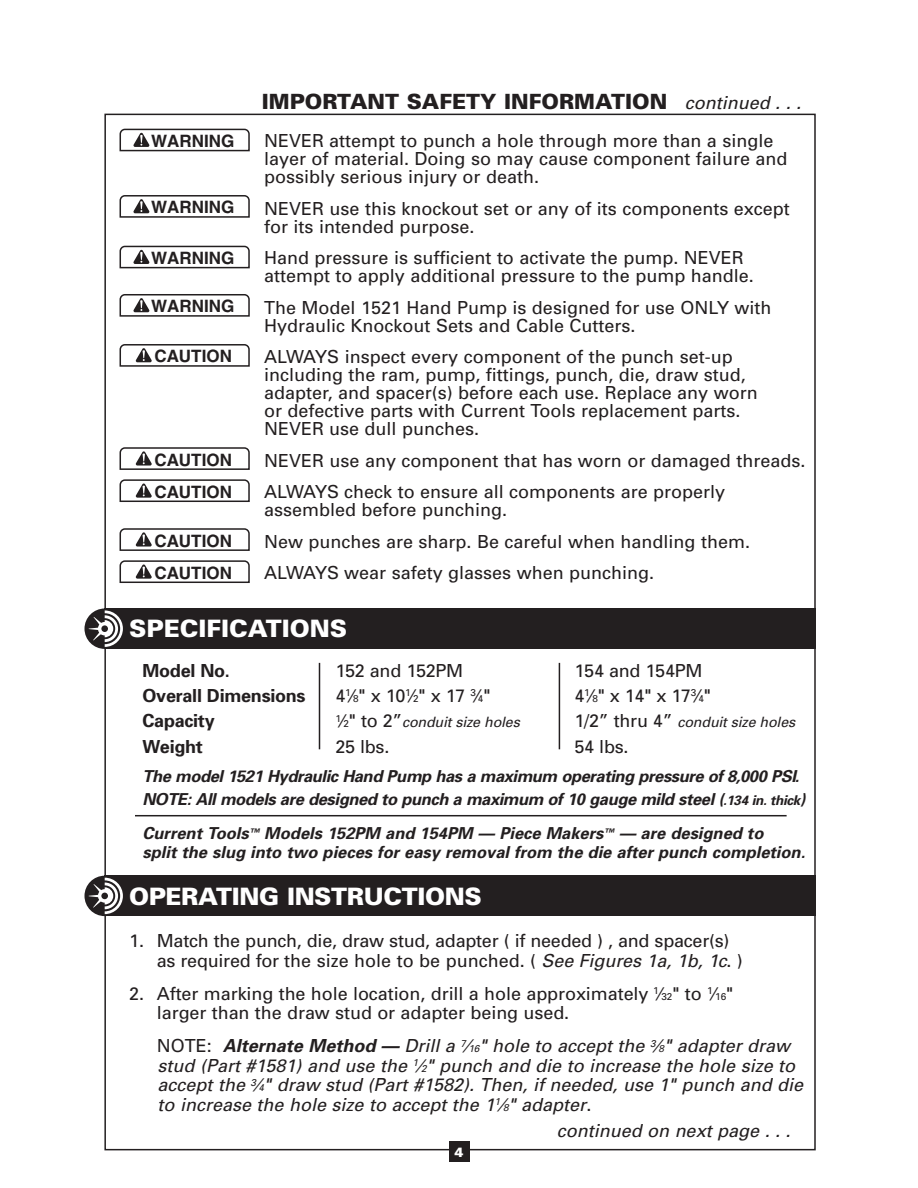
<style>
.page{position:relative;width:918px;height:1188px;background:#fff}
.page>*{position:absolute;margin:0;border:0;box-sizing:border-box;transform-origin:0 0}
.t1{font:900 24px "Univers";letter-spacing:-.015em;color:#fff}
.t2{font:900 21px "Univers";color:#231f20}
.t3{font:18px/18px "Univers";color:#231f20}
.t4{font:italic 18px/19.5px "Univers";color:#231f20}
.t5{font:700 18px "Univers";letter-spacing:-.015em;color:#231f20}
.t6{font:700 17.1px "Helvetica";color:#231f20}
.t7{font:italic 700 16.5px/23.4px "Univers";letter-spacing:-.025em;color:#231f20}
.t8{font:italic 700 16.5px/18.8px "Univers";color:#231f20}
.t9{font:italic 14.25px "Univers";letter-spacing:-.015em;color:#231f20}
.t10{font:900 13.5px "Univers";color:#fff}
.s1{font-weight:400;font-style:italic;font-size:18px}
.s2{font-size:9.9px}
.s3{font-style:normal;font-size:18px}
.s4{font-style:normal;font-size:9.9px}
.s5{font-size:13.5px}
.s6{font-style:italic}
.s7{font-style:normal}
.s8{font-weight:700}
</style>
<div class="page">
<svg style="left:119px;top:479px;width:131px;height:23px"></svg>
<svg style="left:119px;top:344px;width:131px;height:23px"></svg>
<svg style="left:119px;top:447px;width:131px;height:23px"></svg>
<svg style="left:119px;top:560px;width:131px;height:23px"></svg>
<svg style="left:119px;top:528px;width:131px;height:23px"></svg>
<svg style="left:119px;top:294px;width:131px;height:23px"></svg>
<svg style="left:119px;top:128px;width:131px;height:24px"></svg>
<svg style="left:119px;top:195px;width:131px;height:23px"></svg>
<svg style="left:119px;top:245px;width:131px;height:24px"></svg>
<div style="left:449px;top:1141px;width:21px;height:21px;background:#231f20"></div>
<hr style="left:135px;top:815px;width:652px;height:1px;background:#231f20">
<hr style="left:559px;top:663px;width:1px;height:86px;background:#231f20">
<hr style="left:319px;top:663px;width:1px;height:86px;background:#231f20">
<div style="left:105px;top:608px;width:711px;height:41px;background:#231f20"></div>
<svg style="left:84px;top:609px;width:41px;height:40px"></svg>
<svg style="left:89px;top:610px;width:34px;height:37px"></svg>
<div style="left:101px;top:625px;width:7px;height:7px;background:#231f20;border-radius:50%"></div>
<div style="left:105px;top:876px;width:711px;height:40px;background:#231f20"></div>
<svg style="left:84px;top:876px;width:41px;height:40px"></svg>
<svg style="left:89px;top:878px;width:34px;height:36px"></svg>
<div style="left:101px;top:893px;width:7px;height:6px;background:#231f20;border-radius:50%"></div>
<p class="t6" style="left:151px;top:130px;width:85px">WARNING</p>
<p class="t6" style="left:151px;top:197px;width:85px">WARNING</p>
<p class="t6" style="left:151px;top:248px;width:85px">WARNING</p>
<p class="t6" style="left:151px;top:296px;width:85px">WARNING</p>
<p class="t6" style="left:155px;top:346px;width:79px">CAUTION</p>
<p class="t6" style="left:155px;top:449px;width:79px">CAUTION</p>
<p class="t6" style="left:155px;top:481px;width:79px">CAUTION</p>
<p class="t6" style="left:155px;top:530px;width:79px">CAUTION</p>
<p class="t6" style="left:155px;top:562px;width:79px">CAUTION</p>
<p class="t2" style="left:262px;top:88px;width:541px">IMPORTANT SAFETY INFORMATION <span class="s1">continued . . .</span></p>
<p class="t3" style="left:264px;top:132px;width:525px">NEVER attempt to punch a hole through more than a single layer of material. Doing so may cause component failure and possibly serious injury or death.</p>
<p class="t3" style="left:264px;top:199px;width:527px">NEVER use this knockout set or any of its components except for its intended purpose.</p>
<p class="t3" style="left:264px;top:249px;width:491px">Hand pressure is sufficient to activate the pump. NEVER attempt to apply additional pressure to the pump handle.</p>
<p class="t3" style="left:264px;top:298px;width:509px">The Model 1521 Hand Pump is designed for use ONLY with<br>Hydraulic Knockout Sets and Cable Cutters.</p>
<p class="t3" style="left:264px;top:348px;width:495px">ALWAYS inspect every component of the punch set-up including the ram, pump, fittings, punch, die, draw stud, adapter, and spacer(s) before each use. Replace any worn or defective parts with Current Tools replacement parts.<br>NEVER use dull punches.</p>
<p class="t3" style="left:264px;top:444px;width:543px;line-height:31.5px">NEVER use any component that has worn or damaged threads.<br>ALWAYS check to ensure all components are properly</p>
<p class="t3" style="left:264px;top:494px;width:487px;line-height:31.5px">assembled before punching.<br>New punches are sharp. Be careful when handling them.<br>ALWAYS wear safety glasses when punching.</p>
<h1 class="t1" style="left:129px;top:614px;width:220px">SPECIFICATIONS</h1>
<p class="t5" style="left:143px;top:659px;width:89px">Model No.</p>
<p class="t3" style="left:335px;top:661px;width:129px">152 and 152PM</p>
<p class="t3" style="left:575px;top:661px;width:129px">154 and 154PM</p>
<p class="t5" style="left:143px;top:684px;width:165px">Overall Dimensions</p>
<p class="t3" style="left:335px;top:686px;width:157px">4<sup>1</sup>⁄<span class="s2">8</span>" x 10<sup>1</sup>⁄<span class="s2">2</span>" x 17 <sup>3</sup>⁄<span class="s2">4</span>"</p>
<p class="t3" style="left:575px;top:686px;width:138px">4<sup>1</sup>⁄<span class="s2">8</span>" x 14" x 17<sup>3</sup>⁄<span class="s2">4</span>"</p>
<p class="t5" style="left:143px;top:709px;width:74px">Capacity</p>
<p class="t9" style="left:335px;top:713px;width:186px"><sup>1</sup><span class="s3">⁄</span><span class="s4">2</span><span class="s3">" to 2”</span>conduit size holes</p>
<p class="t9" style="left:575px;top:713px;width:222px"><span class="s3">1/2” thru 4”</span> conduit size holes</p>
<p class="t5" style="left:143px;top:735px;width:62px">Weight</p>
<p class="t3" style="left:335px;top:737px;width:55px">25 lbs.</p>
<p class="t3" style="left:575px;top:737px;width:55px">54 lbs.</p>
<p class="t7" style="left:143px;top:764px;width:665px">The model 1521 Hydraulic Hand Pump has a maximum operating pressure of 8,000 PSI.<br>NOTE: All models are designed to punch a maximum of 10 gauge mild steel (<span class="s5">.134 in. thick</span>)</p>
<p class="t8" style="left:143px;top:824px;width:664px">Current Tools<sup>™</sup> Models 152PM and 154PM — Piece Makers<sup>™</sup> — are designed to<br>split the slug into two pieces for easy removal from the die after punch completion.</p>
<h1 class="t1" style="left:129px;top:882px;width:354px">OPERATING INSTRUCTIONS</h1>
<p class="t3" style="left:157px;top:931px;width:588px;line-height:19.5px;text-indent:-28px">1. Match the punch, die, draw stud, adapter ( if needed ) , and spacer(s) as required for the size hole to be punched. ( <span class="s6">See Figures 1a, 1b, 1c</span>. )</p>
<p class="t3" style="left:157px;top:984px;width:578px;line-height:19.5px;text-indent:-28px">2. After marking the hole location, drill a hole approximately <sup>1</sup>⁄<span class="s2">32</span>" to <sup>1</sup>⁄<span class="s2">16</span>" larger than the draw stud or adapter being used.</p>
<p class="t4" style="left:157px;top:1036px;width:648px"><span class="s7">NOTE:</span> <span class="s8">Alternate Method —</span> Drill a <sup>7</sup>⁄<span class="s2">16</span>" hole to accept the <sup>3</sup>⁄<span class="s2">8</span>" adapter draw stud (Part #1581) and use the <sup>1</sup>⁄<span class="s2">2</span>" punch and die to increase the hole size to accept the <sup>3</sup>⁄<span class="s2">4</span>" draw stud (Part #1582). Then, if needed, use 1" punch and die to increase the hole size to accept the 1<sup>1</sup>⁄<span class="s2">8</span>" adapter<span class="s7">.</span></p>
<p class="t10" style="left:454px;top:1143px;width:11px">4</p>
<p class="t4" style="left:557px;top:1121px;width:235px">continued on next page . . .</p>
</div>
